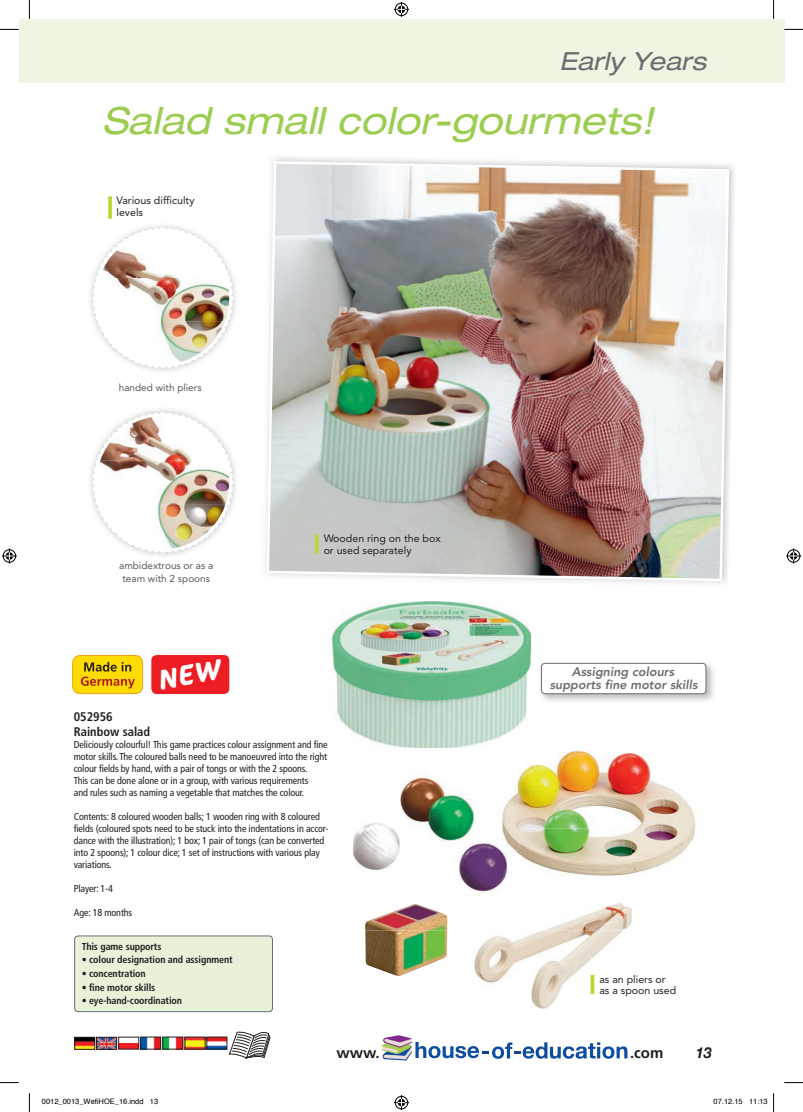
<style>
.page{position:relative;width:803px;height:1112px;background:#fff}
.page>*{position:absolute;margin:0;border:0;box-sizing:border-box;transform-origin:0 0}
.t1{font:italic expanded 37.5px "Helvetica Neue LT";color:#9ccc50}
.t2{font:italic expanded 25px "Helvetica Neue LT";color:#6c6d70}
.t3{font:700 15px "Frutiger LT";color:#231f20}
.t4{font:italic 700 15px "Helvetica Neue";color:#231f20;scale:.95 1}
.t5{font:italic 800 12.5px/12.5px "Avenir LT";color:#6c6d70;text-align:center}
.t6{font:700 condensed 12.5px/15px "Frutiger";color:#231f20}
.t7{font:10.62px/11.2px "Avenir LT";color:#231f20}
.t8{font:condensed 10px/12px "Frutiger";letter-spacing:-.01em;color:#231f20}
.t9{font:700 condensed 10px "Frutiger";letter-spacing:-.01em;color:#231f20}
.t10{font:10px/12.5px "Avenir LT";color:#57585a;text-align:center}
.t11{font:7.5px "Helvetica";color:#000}
</style>
<div class="page">
<svg style="left:380px;top:1035px;width:247px;height:25px"></svg>
<div style="left:19px;top:19px;width:765px;height:64px;background:#eef5e2"></div>
<div style="left:119px;top:1043px;width:20px;height:5px;background:#ee1d23"></div>
<div style="left:118px;top:1036px;width:21px;height:13px;border:1px solid #231f20"></div>
<svg style="left:229px;top:1031px;width:42px;height:27px"></svg>
<img style="left:76px;top:1038px;width:17px;height:9px">
<div style="left:74px;top:1036px;width:21px;height:13px;border:1px solid #231f20"></div>
<img style="left:98px;top:1038px;width:17px;height:9px">
<div style="left:96px;top:1036px;width:21px;height:13px;border:1px solid #231f20"></div>
<img style="left:142px;top:1038px;width:17px;height:9px">
<div style="left:140px;top:1036px;width:21px;height:13px;border:1px solid #231f20"></div>
<img style="left:208px;top:1038px;width:17px;height:9px">
<img style="left:187px;top:1038px;width:16px;height:9px">
<img style="left:164px;top:1038px;width:17px;height:9px">
<img style="left:540px;top:662px;width:174px;height:39px">
<div style="left:541px;top:663px;width:165px;height:30px;background:#fff;border-radius:4px"></div>
<div style="left:541px;top:663px;width:165px;height:31px;border:1px solid #6c6d70;border-radius:4px"></div>
<div style="left:151px;top:655px;width:78px;height:38px;background:#ee1d23;border-radius:5px"></div>
<div style="left:73px;top:655px;width:70px;height:38px;background:#ffdc01;border-radius:8px"></div>
<div style="left:72px;top:655px;width:71px;height:38px;border:1px solid #f89c1c;border-radius:8px"></div>
<svg style="left:81px;top:661px;width:54px;height:27px"></svg>
<img style="left:265px;top:160px;width:465px;height:422px">
<img style="left:333px;top:601px;width:198px;height:146px">
<svg style="left:93px;top:228px;width:140px;height:140px"></svg>
<img style="left:100px;top:235px;width:126px;height:43px">
<img style="left:96px;top:278px;width:133px;height:43px">
<img style="left:101px;top:321px;width:124px;height:43px">
<img style="left:474px;top:930px;width:149px;height:78px">
<img style="left:365px;top:930px;width:82px;height:45px">
<img style="left:353px;top:766px;width:177px;height:164px">
<img style="left:530px;top:751px;width:166px;height:89px">
<img style="left:632px;top:840px;width:61px;height:34px">
<img style="left:493px;top:828px;width:139px;height:102px">
<img style="left:90px;top:409px;width:146px;height:147px">
<svg style="left:93px;top:412px;width:140px;height:140px"></svg>
<img style="left:100px;top:416px;width:125px;height:44px">
<img style="left:96px;top:460px;width:133px;height:44px">
<img style="left:100px;top:504px;width:125px;height:45px">
<svg style="left:315px;top:534px;width:4px;height:19px"></svg>
<svg style="left:590px;top:974px;width:4px;height:19px"></svg>
<svg style="left:108px;top:196px;width:4px;height:23px"></svg>
<div style="left:75px;top:935px;width:197px;height:76px;background:#e8f2d9;border-radius:4px"></div>
<div style="left:74px;top:935px;width:199px;height:76px;border:1px solid #6c6d70;border-radius:4px"></div>
<svg style="left:0;top:29px;width:19px;height:1px"></svg>
<svg style="left:784px;top:29px;width:19px;height:1px"></svg>
<svg style="left:29px;top:0;width:1px;height:19px"></svg>
<svg style="left:29px;top:1093px;width:1px;height:18px"></svg>
<svg style="left:773px;top:0;width:1px;height:19px"></svg>
<svg style="left:394px;top:2px;width:15px;height:15px"></svg>
<div style="left:394px;top:1094px;width:15px;height:16px;border:3px solid #fff;border-radius:50%"></div>
<svg style="left:394px;top:1094px;width:15px;height:15px"></svg>
<svg style="left:2px;top:548px;width:15px;height:15px"></svg>
<svg style="left:786px;top:548px;width:15px;height:15px"></svg>
<svg style="left:773px;top:1093px;width:1px;height:18px"></svg>
<p class="t2" style="left:559px;top:46px;width:148px">Early Years</p>
<p class="t1" style="left:102px;top:97px;width:553px">Salad small color-gourmets!</p>
<p class="t7" style="left:117px;top:195px;width:79px">Various difficulty levels</p>
<p class="t10" style="left:119px;top:381px;width:84px">handed with pliers</p>
<p class="t10" style="left:119px;top:559px;width:96px">ambidextrous or as a team with 2 spoons</p>
<p class="t7" style="left:324px;top:533px;width:118px">Wooden ring on the box or used separately</p>
<p class="t6" style="left:74px;top:708px;width:78px">052956<br>Rainbow salad</p>
<p class="t8" style="left:74px;top:738px;width:255px">Deliciously colourful! This game practices colour assignment and fine motor skills. The coloured balls need to be manoeuvred into the right colour fields by hand, with a pair of tongs or with the 2 spoons.<br>This can be done alone or in a group, with various requirements<br>and rules such as naming a vegetable that matches the colour.</p>
<p class="t8" style="left:74px;top:810px;width:256px">Contents: 8 coloured wooden balls; 1 wooden ring with 8 coloured fields (coloured spots need to be stuck into the indentations in accor&shy;dance with the illustration); 1 box; 1 pair of tongs (can be converted into 2 spoons); 1 colour dice; 1 set of instructions with various play variations.</p>
<p class="t8" style="left:74px;top:882px;width:41px">Player: 1-4</p>
<p class="t8" style="left:74px;top:906px;width:60px">Age: 18 months</p>
<p class="t9" style="left:82px;top:940px;width:81px">This game supports</p>
<p class="t9" style="left:82px;top:953px;width:152px">• colour designation and assignment</p>
<p class="t9" style="left:82px;top:967px;width:66px">• concentration</p>
<p class="t9" style="left:82px;top:980px;width:75px">• fine motor skills</p>
<p class="t9" style="left:82px;top:994px;width:102px">• eye-hand-coordination</p>
<p class="t5" style="left:550px;top:665px;width:149px">Assigning colours supports fine motor skills</p>
<p class="t7" style="left:599px;top:973px;width:78px">as an pliers or as a spoon used</p>
<p class="t3" style="left:336px;top:1043px;width:45px">www.</p>
<p class="t3" style="left:630px;top:1043px;width:35px">.com</p>
<p class="t4" style="left:696px;top:1040px;width:18px">13</p>
<p class="t11" style="left:42px;top:1095px;width:118px">0012_0013_WefiHOE_16.indd 13</p>
<p class="t11" style="left:713px;top:1095px;width:56px">07.12.15 11:13</p>
</div>
